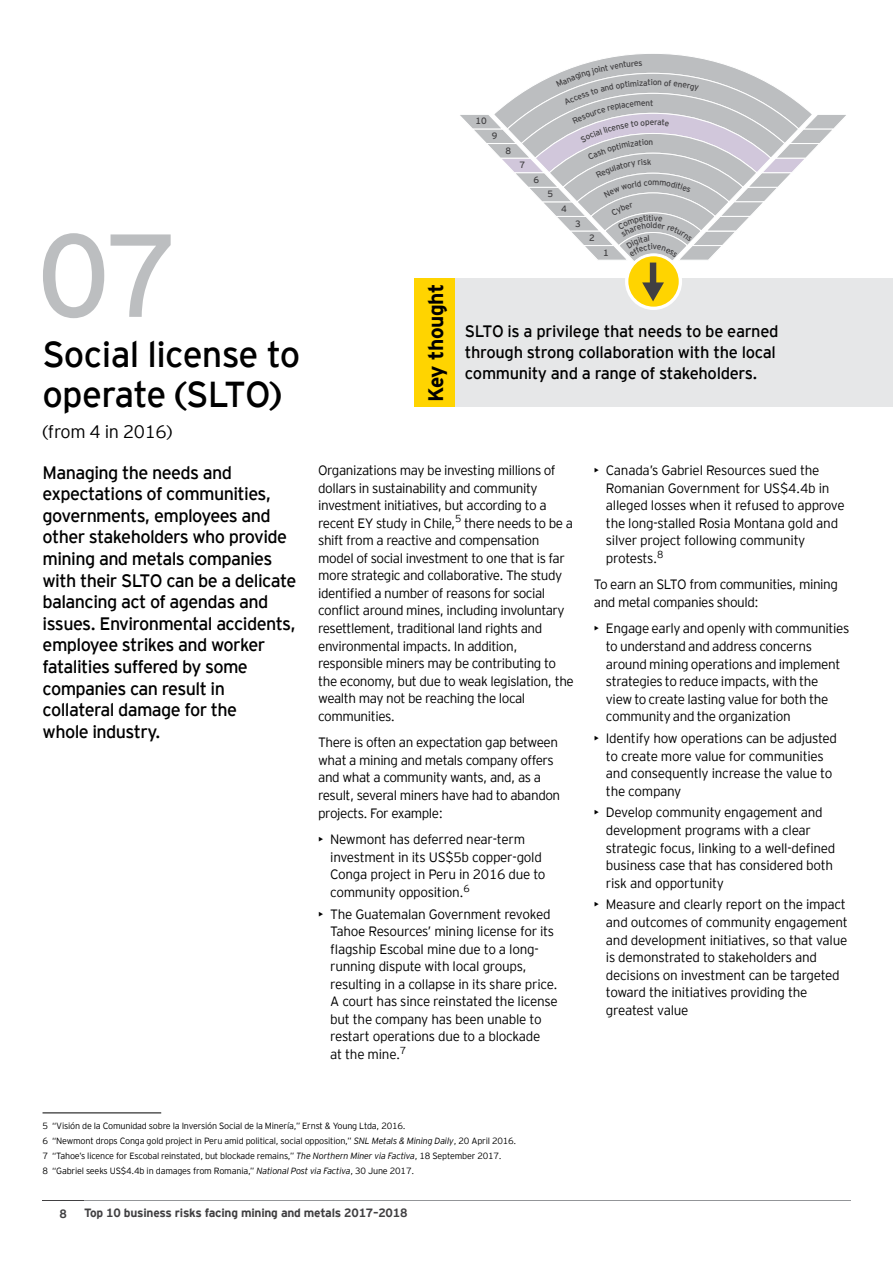
<style>
.page{position:relative;width:893px;height:1263px;background:#fff}
.page>*{position:absolute;margin:0;border:0;box-sizing:border-box;transform-origin:0 0}
.t1{font:117.6px "EY Interstate";color:#bcbec0}
.t2{font:36px/40.5px "EY Interstate";letter-spacing:-.02em;color:#000}
.t3{font:700 21px "EY Interstate";letter-spacing:-.02em;color:#000}
.t4{font:18px/21.6px "EY Interstate";letter-spacing:-.035em;color:#000}
.t5{font:300 18px "EY Interstate";letter-spacing:-.02em;color:#000}
.t6{font:16.5px/21px "EY Interstate";letter-spacing:-.02em;color:#000}
.t7{font:300 13.5px/17.5px "EY Interstate";letter-spacing:-.03em;color:#000}
.t8{font:700 12px "EY Interstate";letter-spacing:-.02em;color:#414042}
.t9{font:9.15px "EY Interstate";color:#414042}
.t10{font:300 9px/14.7px "EY Interstate";letter-spacing:-.02em;color:#000}
.t11{font:8.25px "EY Interstate";color:#414042}
.s1{font-style:italic}
</style>
<div class="page">
<hr style="left:84px;top:1200px;width:766px;height:1px;background:#939598">
<hr style="left:43px;top:1200px;width:41px;height:1px;background:#414042">
<hr style="left:43px;top:1112px;width:118px;height:1px;background:#000">
<div style="left:414px;top:279px;width:42px;height:128px;background:#ffd400"></div>
<div style="left:456px;top:279px;width:437px;height:128px;background:#e6e7e8"></div>
<div style="left:625px;top:253px;width:57px;height:57px;background:#fff;border-radius:50%"></div>
<svg style="left:628px;top:256px;width:51px;height:51px"></svg>
<svg style="left:458px;top:54px;width:390px;height:247px"></svg>
<h1 class="t1" style="left:37px;top:192px;width:142px">07</h1>
<h2 class="t2" style="left:43px;top:332px;width:259px">Social license to operate (SLTO)</h2>
<h3 class="t5" style="left:43px;top:418px;width:132px">(from 4 in 2016)</h3>
<h3 class="t3" style="left:421px;top:402px;width:120px;rotate:-90deg">Key thought</h3>
<p class="t9" style="left:476px;top:115px;width:13px">10</p>
<p class="t9" style="left:492px;top:129px;width:7px">9</p>
<p class="t9" style="left:506px;top:144px;width:7px">8</p>
<p class="t9" style="left:520px;top:158px;width:7px">7</p>
<p class="t9" style="left:533px;top:173px;width:7px">6</p>
<p class="t9" style="left:547px;top:188px;width:7px">5</p>
<p class="t9" style="left:561px;top:202px;width:7px">4</p>
<p class="t9" style="left:575px;top:217px;width:7px">3</p>
<p class="t9" style="left:589px;top:231px;width:7px">2</p>
<p class="t9" style="left:603px;top:246px;width:7px">1</p>
<p class="t11" style="left:651px;top:77px;width:4px">i</p>
<p class="t11" style="left:650px;top:97px;width:5px">t</p>
<p class="t6" style="left:465px;top:320px;width:315px">SLTO is a privilege that needs to be earned through strong collaboration with the local community and a range of stakeholders.</p>
<p class="t4" style="left:43px;top:460px;width:255px">Managing the needs and expectations of communities, governments, employees and other stakeholders who provide mining and metals companies with their SLTO can be a delicate balancing act of agendas and issues. Environmental accidents, employee strikes and worker fatalities suffered by some companies can result in collateral damage for the<br>whole industry.</p>
<p class="t7" style="left:606px;top:461px;width:240px;text-indent:-12px">• Canada’s Gabriel Resources sued the Romanian Government for US$4.4b in alleged losses when it refused to approve the long-stalled Rosia Montana gold and silver project following community protests.<sup>8</sup></p>
<p class="t7" style="left:318px;top:461px;width:257px">Organizations may be investing millions of dollars in sustainability and community investment initiatives, but according to a recent EY study in Chile,<sup>5</sup> there needs to be a shift from a reactive and compensation model of social investment to one that is far more strategic and collaborative. The study identified a number of reasons for social conflict around mines, including involuntary resettlement, traditional land rights and environmental impacts. In addition, responsible miners may be contributing to the economy, but due to weak legislation, the wealth may not be reaching the local communities.</p>
<p class="t7" style="left:318px;top:733px;width:244px">There is often an expectation gap between what a mining and metals company offers and what a community wants, and, as a result, several miners have had to abandon projects. For example:</p>
<p class="t7" style="left:330px;top:830px;width:217px;text-indent:-12px">• Newmont has deferred near-term investment in its US$5b copper-gold<br>Conga project in Peru in 2016 due to community opposition.<sup>6</sup></p>
<p class="t7" style="left:330px;top:904px;width:229px;text-indent:-12px">• The Guatemalan Government revoked Tahoe Resources’ mining license for its flagship Escobal mine due to a long&shy;running dispute with local groups, resulting in a collapse in its share price.<br>A court has since reinstated the license but the company has been unable to restart operations due to a blockade<br>at the mine.<sup>7</sup></p>
<p class="t7" style="left:594px;top:575px;width:246px">To earn an SLTO from communities, mining and metal companies should:</p>
<p class="t7" style="left:606px;top:619px;width:245px;text-indent:-12px">• Engage early and openly with communities to understand and address concerns around mining operations and implement strategies to reduce impacts, with the<br>view to create lasting value for both the community and the organization</p>
<p class="t7" style="left:606px;top:729px;width:233px;text-indent:-12px">• Identify how operations can be adjusted to create more value for communities and consequently increase the value to the company</p>
<p class="t7" style="left:606px;top:803px;width:231px;text-indent:-12px">• Develop community engagement and development programs with a clear strategic focus, linking to a well-defined business case that has considered both risk and opportunity</p>
<p class="t7" style="left:606px;top:895px;width:244px;text-indent:-12px">• Measure and clearly report on the impact and outcomes of community engagement and development initiatives, so that value is demonstrated to stakeholders and decisions on investment can be targeted toward the initiatives providing the greatest value</p>
<p class="t10" style="left:43px;top:1118px;width:475px">5 “Visión de la Comunidad sobre la Inversión Social de la Minería,” Ernst &amp; Young Ltda, 2016.<br>6 “Newmont drops Conga gold project in Peru amid political, social opposition,” <span class="s1">SNL Metals &amp; Mining Daily</span>, 20 April 2016.<br>7 “Tahoe’s licence for Escobal reinstated, but blockade remains,” <span class="s1">The Northern Miner via Factiva</span>, 18 September 2017.<br>8 “Gabriel seeks US$4.4b in damages from Romania,” <span class="s1">National Post via Factiva</span>, 30 June 2017.</p>
<p class="t8" style="left:60px;top:1205px;width:9px">8</p>
<p class="t8" style="left:84px;top:1204px;width:325px">Top 10 business risks facing mining and metals 2017–2018</p>
</div>
